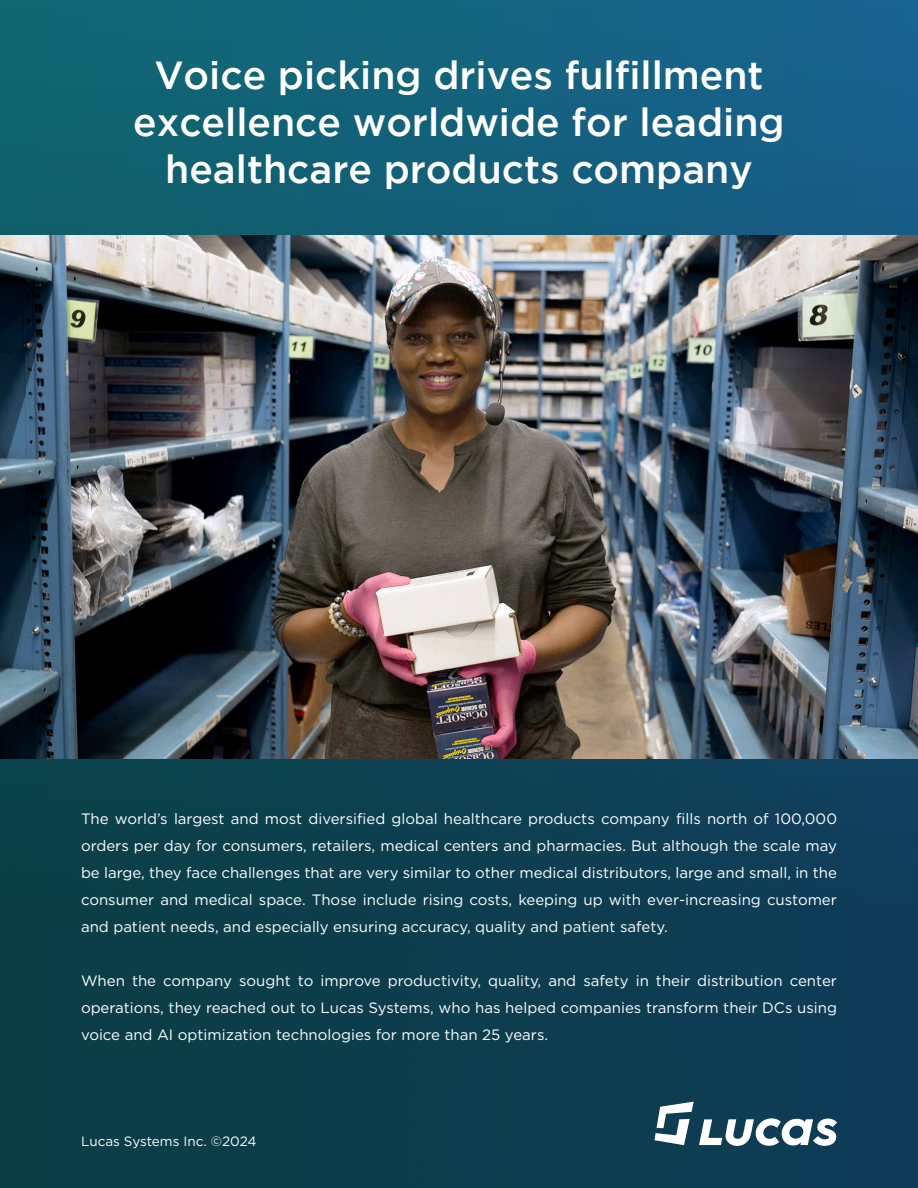
<style>
.page{position:relative;width:918px;height:1188px;background:#fff}
.page>*{position:absolute;margin:0;border:0;box-sizing:border-box;transform-origin:0 0}
.t1{font:500 39px/46.8px "Gotham";color:#fff;text-align:center}
.t2{font:15px/27px "Gotham";color:#fff;text-align:justify}
.t3{font:13.5px "Gotham";color:#fff}
</style>
<div class="page">
<img style="left:0;top:0;width:918px;height:1188px">
<img style="left:0;top:235px;width:918px;height:523px">
<svg style="left:654px;top:1102px;width:183px;height:44px"></svg>
<p class="t1" style="left:133px;top:51px;width:653px">Voice picking drives fulfillment excellence worldwide for leading healthcare products company</p>
<p class="t2" style="left:81px;top:805px;width:758px">The world’s largest and most diversified global healthcare products company fills north of 100,000 orders per day for consumers, retailers, medical centers and pharmacies. But although the scale may be large, they face challenges that are very similar to other medical distributors, large and small, in the consumer and medical space. Those include rising costs, keeping up with ever-increasing customer and patient needs, and especially ensuring accuracy, quality and patient safety.</p>
<p class="t2" style="left:81px;top:967px;width:758px">When the company sought to improve productivity, quality, and safety in their distribution center operations, they reached out to Lucas Systems, who has helped companies transform their DCs using voice and AI optimization technologies for more than 25 years.</p>
<p class="t3" style="left:81px;top:1134px;width:177px">Lucas Systems Inc. ©2024</p>
</div>
